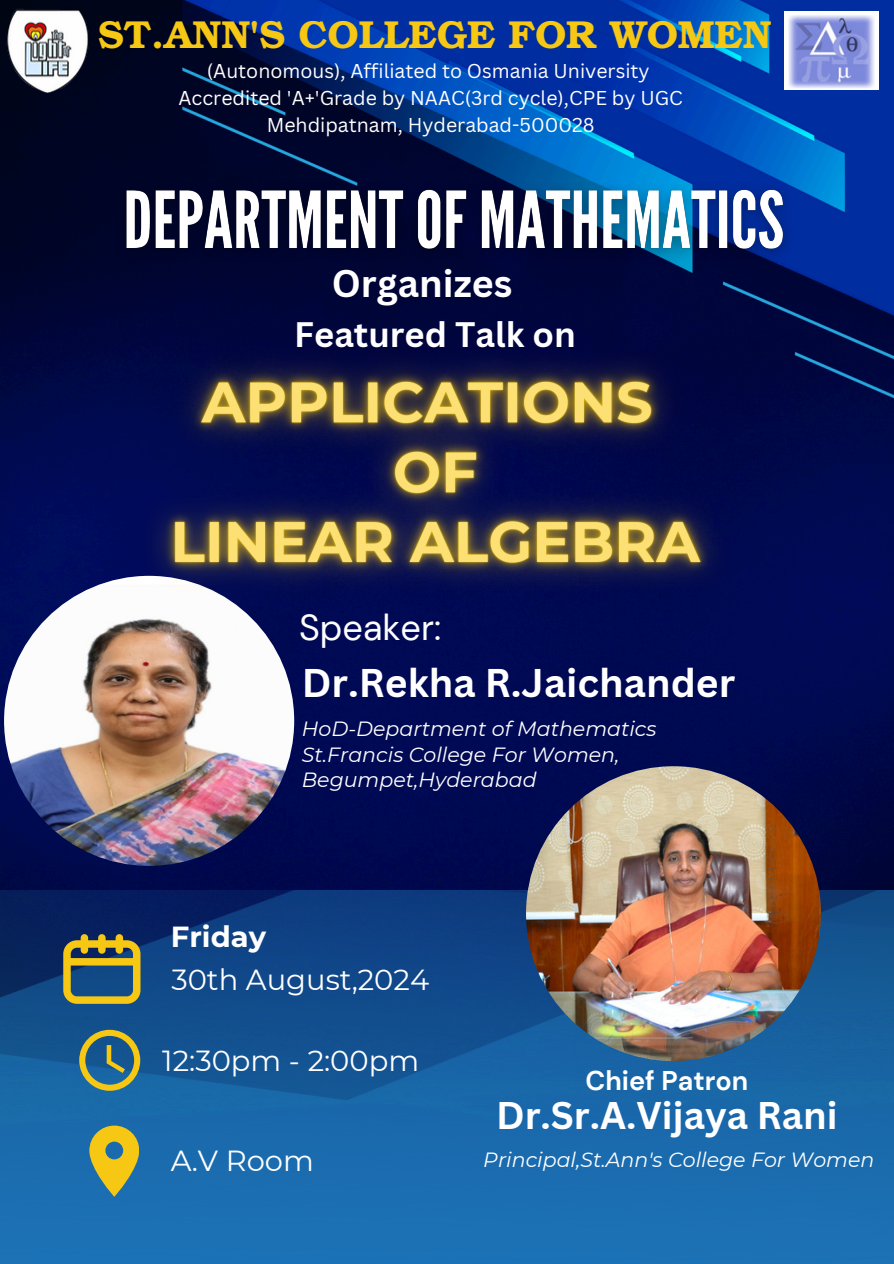
<style>
.page{position:relative;width:894px;height:1264px;background:#fff}
.page>*{position:absolute;margin:0;border:0;box-sizing:border-box;transform-origin:0 0}
.t1{font:700 39px "Te X Gyre Bonum";color:#f6c814}
.t2{font:700 39px "Canva Sans";color:#fff}
.t3{font:700 37.5px "Canva Sans";color:#fff}
.t4{font:36px "DM Sans";color:#fff}
.t5{font:700 34.5px "Canva Sans";color:#fff}
.t6{font:28.95px "Montserrat";color:#fff}
.t7{font:700 28.95px "Montserrat";color:#fff}
.t8{font:700 27px "DM Sans";color:#fff}
.t9{font:italic 20.55px "Montserrat";color:#fff}
.t10{font:19.5px "Canva Sans";color:#fff}
</style>
<div class="page">
<img style="left:0;top:0;width:893px;height:890px">
<img style="left:183px;top:0;width:710px;height:399px">
<img style="left:0;top:890px;width:893px;height:373px">
<img style="left:526px;top:766px;width:294px;height:295px;border-radius:50%">
<img style="left:4px;top:576px;width:290px;height:289px;border-radius:50%">
<svg style="left:63px;top:934px;width:77px;height:69px;background:#767b4c"></svg>
<svg style="left:79px;top:1029px;width:61px;height:61px;background:#5d7d6d"></svg>
<svg style="left:89px;top:1125px;width:50px;height:71px;background:#9fa350"></svg>
<img style="left:784px;top:12px;width:94px;height:77px">
<img style="left:0;top:7px;width:102px;height:96px">
<img style="left:94px;top:307px;width:682px;height:329px">
<img style="left:106px;top:172px;width:697px;height:100px">
<p class="t1" style="left:98px;top:4px;width:674px">ST.ANN'S COLLEGE FOR WOMEN</p>
<p class="t10" style="left:207px;top:57px;width:444px">(Autonomous), Affiliated to Osmania University</p>
<p class="t10" style="left:178px;top:84px;width:505px">Accredited 'A+'Grade by NAAC(3rd cycle),CPE by UGC</p>
<h5 class="t10" style="left:267px;top:111px;width:329px">Mehdipatnam, Hyderabad-500028</h5>
<h4 class="t3" style="left:331px;top:257px;width:182px">Organizes</h4>
<p class="t5" style="left:294px;top:310px;width:283px">Featured Talk on</p>
<p class="t4" style="left:299px;top:604px;width:144px">Speaker:</p>
<p class="t2" style="left:302px;top:655px;width:434px">Dr.Rekha R.Jaichander</p>
<h3 class="t9" style="left:302px;top:716px;width:356px">HoD-Department of Mathematics</h3>
<p class="t9" style="left:302px;top:741px;width:319px">St.Francis College For Women,</p>
<p class="t9" style="left:302px;top:767px;width:236px">Begumpet,Hyderabad</p>
<p class="t7" style="left:171px;top:918px;width:97px">Friday</p>
<p class="t6" style="left:171px;top:961px;width:259px">30th August,2024</p>
<p class="t6" style="left:162px;top:1043px;width:258px">12:30pm - 2:00pm</p>
<p class="t6" style="left:171px;top:1143px;width:144px">A.V Room</p>
<p class="t8" style="left:585px;top:1063px;width:164px">Chief Patron</p>
<p class="t3" style="left:496px;top:1089px;width:343px">Dr.Sr.A.Vijaya Rani</p>
<p class="t9" style="left:483px;top:1147px;width:392px">Principal,St.Ann's College For Women</p>
</div>
